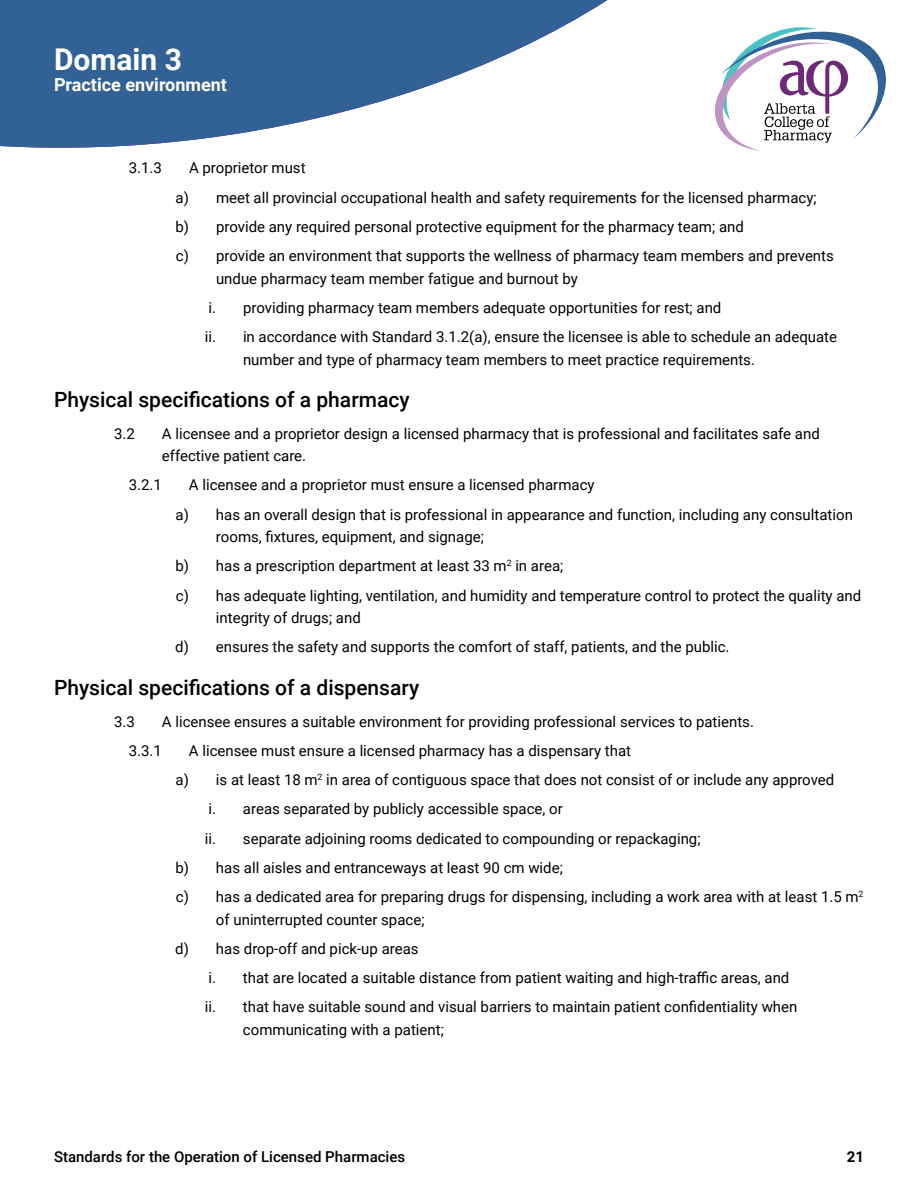
<style>
.page{position:relative;width:918px;height:1188px;background:#fff}
.page>*{position:absolute;margin:0;border:0;box-sizing:border-box;transform-origin:0 0}
.t1{font:700 30px "Roboto";color:#fff}
.t2{font:500 21px "Roboto";color:#000}
.t3{font:700 18px "Roboto";color:#fff}
.t4{font:15px/29.2px "Roboto";color:#000}
.t5{font:500 15px "Roboto";color:#000}
.t6{font:700 15px "Roboto";color:#000}
</style>
<div class="page">
<svg style="left:714px;top:27px;width:172px;height:124px"></svg>
<svg style="left:0;top:0;width:607px;height:148px;fill:#326295"></svg>
<h1 class="t1" style="left:54px;top:39px;width:129px">Domain 3</h1>
<p class="t3" style="left:54px;top:72px;width:175px">Practice environment</p>
<h1 class="t1" style="left:165px;top:39px;width:19px">0</h1>
<p class="t3" style="left:54px;top:72px;width:184px">Domain title g es here</p>
<p class="t4" style="left:129px;top:153px;width:35px">3.1.3</p>
<p class="t4" style="left:175px;top:153px;width:660px;text-indent:14px">A proprietor must<br>a) meet all provincial occupational health and safety requirements for the licensed pharmacy;<br>b) provide any required personal protective equipment for the pharmacy team; and<br>c) provide an environment that supports the wellness of pharmacy team members and prevents</p>
<p class="t4" style="left:205px;top:263px;width:634px;text-indent:11px">undue pharmacy team member fatigue and burnout by<br>i. providing pharmacy team members adequate opportunities for rest; and<br>ii. in accordance with Standard 3.1.2(a), ensure the licensee is able to schedule an adequate</p>
<p class="t4" style="left:243px;top:344px;width:513px">number and type of pharmacy team members to meet practice requirements.</p>
<h2 class="t2" style="left:54px;top:385px;width:357px">Physical specifications of a pharmacy</h2>
<p class="t4" style="left:114px;top:418px;width:22px">3.2</p>
<p class="t4" style="left:162px;top:422px;width:659px;line-height:22.5px">A licensee and a proprietor design a licensed pharmacy that is professional and facilitates safe and effective patient care.</p>
<p class="t4" style="left:129px;top:470px;width:35px">3.2.1</p>
<p class="t4" style="left:176px;top:470px;width:679px;text-indent:13px">A licensee and a proprietor must ensure a licensed pharmacy<br>a) has an overall design that is professional in appearance and function, including any consultation</p>
<p class="t4" style="left:175px;top:522px;width:687px;text-indent:41px">rooms, fixtures, equipment, and signage;<br>b) has a prescription department at least 33 m<sup>2</sup> in area;<br>c) has adequate lighting, ventilation, and humidity and temperature control to protect the quality and</p>
<p class="t4" style="left:175px;top:603px;width:556px;text-indent:41px">integrity of drugs; and<br>d) ensures the safety and supports the comfort of staff, patients, and the public.</p>
<h2 class="t2" style="left:54px;top:673px;width:367px">Physical specifications of a dispensary</h2>
<p class="t4" style="left:114px;top:706px;width:22px">3.3</p>
<p class="t4" style="left:129px;top:706px;width:627px;text-indent:33px">A licensee ensures a suitable environment for providing professional services to patients.<br>3.3.1</p>
<p class="t4" style="left:189px;top:735px;width:444px">A licensee must ensure a licensed pharmacy has a dispensary that</p>
<p class="t4" style="left:176px;top:765px;width:660px">a) is at least 18 m<sup>2</sup> in area of contiguous space that does not consist of or include any approved</p>
<p class="t4" style="left:208px;top:794px;width:356px">i. areas separated by publicly accessible space, or</p>
<p class="t4" style="left:205px;top:823px;width:497px">ii. separate adjoining rooms dedicated to compounding or repackaging;</p>
<p class="t4" style="left:175px;top:852px;width:389px">b) has all aisles and entranceways at least 90 cm wide;</p>
<p class="t4" style="left:176px;top:882px;width:689px">c) has a dedicated area for preparing drugs for dispensing, including a work area with at least 1.5 m<sup>2</sup></p>
<p class="t4" style="left:216px;top:904px;width:210px">of uninterrupted counter space;</p>
<p class="t4" style="left:175px;top:933px;width:245px">d) has drop-off and pick-up areas</p>
<p class="t4" style="left:208px;top:963px;width:583px">i. that are located a suitable distance from patient waiting and high-traffic areas, and</p>
<p class="t4" style="left:205px;top:992px;width:594px">ii. that have suitable sound and visual barriers to maintain patient confidentiality when</p>
<p class="t4" style="left:243px;top:1014px;width:202px">communicating with a patient;</p>
<p class="t5" style="left:54px;top:1146px;width:353px">Standards for the Operation of Licensed Pharmacies</p>
<p class="t6" style="left:847px;top:1146px;width:19px">21</p>
</div>
